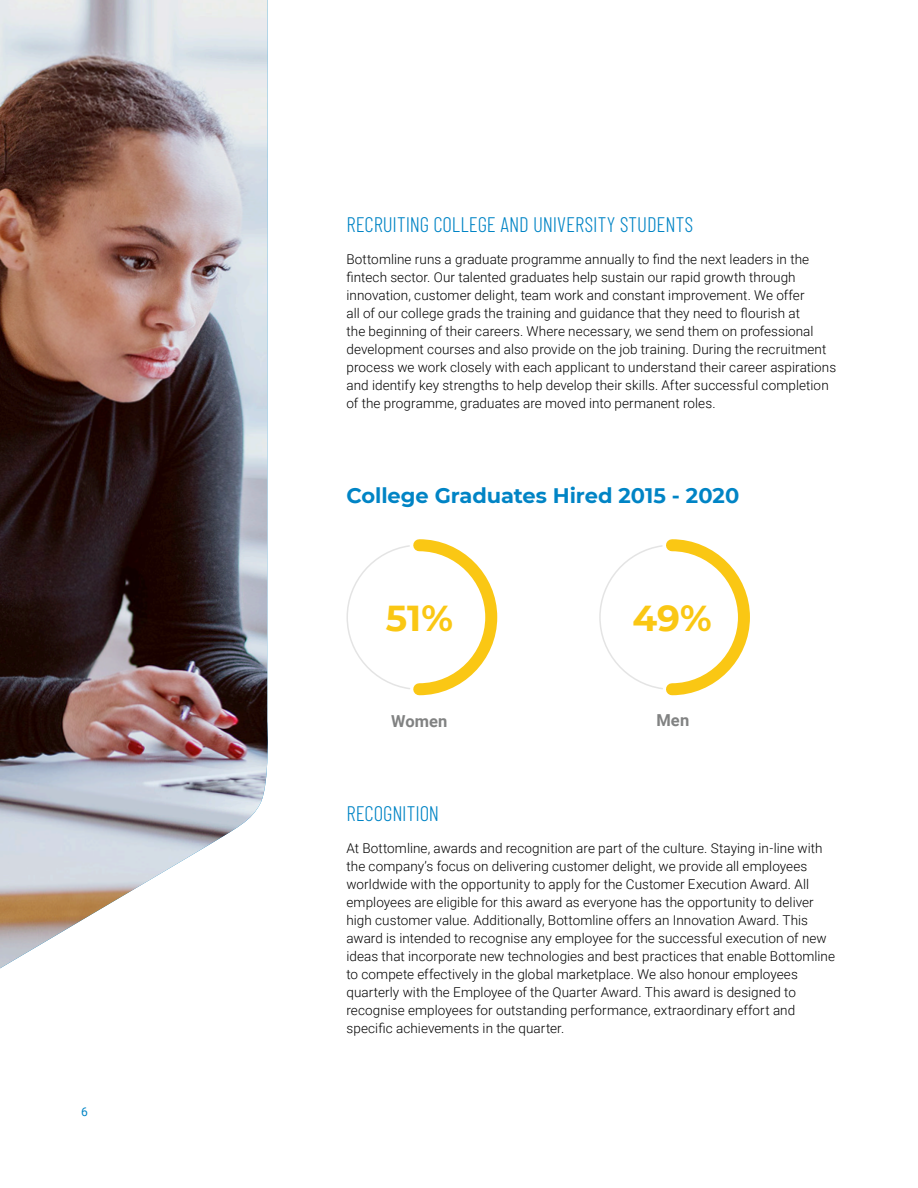
<style>
.page{position:relative;width:918px;height:1188px;background:#fff}
.page>*{position:absolute;margin:0;border:0;box-sizing:border-box;transform-origin:0 0}
.CALLOUT__Montserrat{font:700 36px "Montserrat";color:#fac714}
.H2__Barlow_Condensed{font:300 21px "Barlow Condensed";color:#0084c5}
.H1__Montserrat_Bold{font:700 21px "Montserrat";letter-spacing:-.005em;color:#0084c5}
.CALLOUT__Roboto_Bold{font:700 16.5px "Roboto";letter-spacing:.005em;color:#818282}
.BODY__Roboto_Light_9{font:300 13.5px/18px "Roboto";letter-spacing:.005em;color:#000}
.t1{font:12px "Roboto";color:#0084c5}
</style>
<div class="page">
<svg style="left:346px;top:539px;width:152px;height:157px"></svg>
<svg style="left:599px;top:539px;width:151px;height:157px"></svg>
<img style="left:0;top:0;width:268px;height:968px">
<p class="t1" style="left:81px;top:1103px;width:8px">6</p>
<p class="H2__Barlow_Condensed" style="left:346px;top:211px;width:348px">RECRUITING COLLEGE AND UNIVERSITY STUDENTS</p>
<p class="BODY__Roboto_Light_9" style="left:346px;top:249px;width:491px">Bottomline runs a graduate programme annually to find the next leaders in the fintech sector. Our talented graduates help sustain our rapid growth through innovation, customer delight, team work and constant improvement. We offer<br>all of our college grads the training and guidance that they need to flourish at<br>the beginning of their careers. Where necessary, we send them on professional development courses and also provide on the job training. During the recruitment process we work closely with each applicant to understand their career aspirations and identify key strengths to help develop their skills. After successful completion of the programme, graduates are moved into permanent roles.</p>
<p class="H1__Montserrat_Bold" style="left:346px;top:480px;width:394px">College Graduates Hired 2015 - 2020</p>
<p class="CALLOUT__Montserrat" style="left:386px;top:592px;width:69px">51%</p>
<p class="CALLOUT__Montserrat" style="left:633px;top:592px;width:81px">49%</p>
<p class="CALLOUT__Roboto_Bold" style="left:391px;top:709px;width:58px">Women</p>
<p class="CALLOUT__Roboto_Bold" style="left:656px;top:709px;width:34px">Men</p>
<p class="H2__Barlow_Condensed" style="left:346px;top:801px;width:94px">RECOGNITION</p>
<p class="BODY__Roboto_Light_9" style="left:346px;top:839px;width:490px">At Bottomline, awards and recognition are part of the culture. Staying in-line with the company’s focus on delivering customer delight, we provide all employees worldwide with the opportunity to apply for the Customer Execution Award. All employees are eligible for this award as everyone has the opportunity to deliver high customer value. Additionally, Bottomline offers an Innovation Award. This award is intended to recognise any employee for the successful execution of new ideas that incorporate new technologies and best practices that enable Bottomline to compete effectively in the global marketplace. We also honour employees quarterly with the Employee of the Quarter Award. This award is designed to recognise employees for outstanding performance, extraordinary effort and specific achievements in the quarter.</p>
</div>
